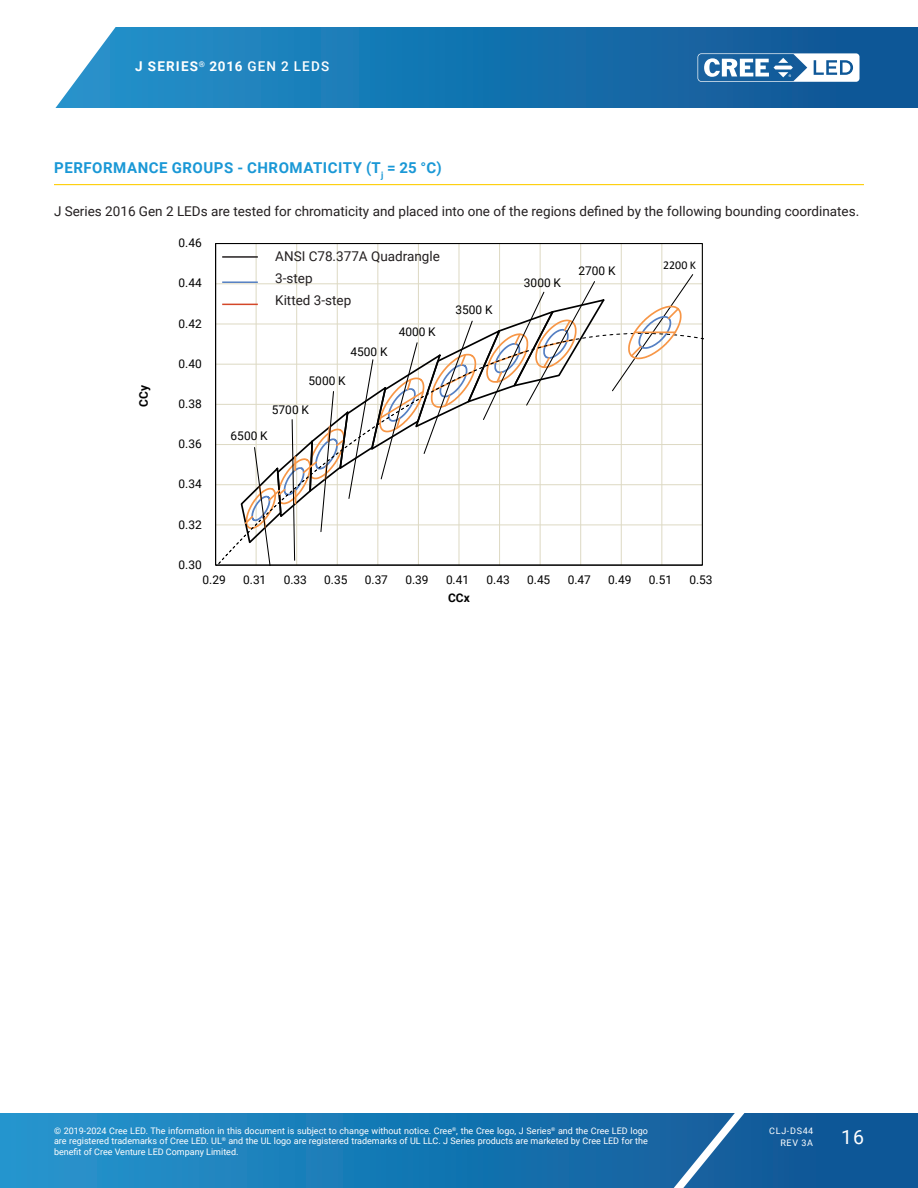
<style>
.page{position:relative;width:918px;height:1188px;background:#fff}
.page>*{position:absolute;margin:0;border:0;box-sizing:border-box;transform-origin:0 0}
.t1{font:19.5px "Roboto";color:#fff}
.Section_heading_with_rule{font:700 15px "Roboto";letter-spacing:.035em;color:#1a98d6}
.Text_justify{font:13.5px "Roboto";color:#231f20}
.TOC_style{font:13.5px "Roboto";color:#231f20}
.t2{font:700 13.5px "Roboto";letter-spacing:.085em;color:#fff}
.t3{font:12px "Roboto";color:#000}
.t4{font:700 12px "Roboto";color:#000}
.t5{font:12px "Calibri";color:#000}
.t6{font:9px/10.8px "Roboto";color:#fff;text-align:justify}
.t7{font:9px/12px "Roboto";letter-spacing:.085em;color:#fff;text-align:right}
.s1{font-weight:500}
</style>
<div class="page">
<svg style="left:0;top:1113px;width:918px;height:75px;background:#1876b2"></svg>
<svg style="left:644px;top:1113px;width:117px;height:75px;background:#296da6"></svg>
<svg style="left:55px;top:27px;width:863px;height:81px;background:#2078b2"></svg>
<svg style="left:698px;top:53px;width:162px;height:29px"></svg>
<hr style="left:54px;top:184px;width:810px;height:1px;background:#fece08">
<svg style="left:215px;top:243px;width:489px;height:323px"></svg>
<hr style="left:222px;top:256px;width:36px;height:2px;background:#231f20">
<hr style="left:222px;top:281px;width:36px;height:2px;background:#5580c3">
<hr style="left:222px;top:304px;width:36px;height:1px;background:#d44728">
<h3 class="t2" style="left:135px;top:57px;width:195px">J SERIES<sup>®</sup> 2016 <span class="s1">GEN 2 LEDS</span></h3>
<p class="Section_heading_with_rule" style="left:54px;top:157px;width:389px">PERFORMANCE GROUPS - CHROMATICITY (T<sub>j</sub> = 25 °C)</p>
<p class="Text_justify" style="left:54px;top:202px;width:807px">J Series 2016 Gen 2 LEDs are tested for chromaticity and placed into one of the regions defined by the following bounding coordinates.</p>
<p class="t4" style="left:135px;top:407px;width:23px;rotate:-90deg">CCy</p>
<p class="t3" style="left:179px;top:234px;width:25px">0.46</p>
<p class="t3" style="left:179px;top:275px;width:25px">0.44</p>
<p class="t3" style="left:179px;top:315px;width:25px">0.42</p>
<p class="t3" style="left:179px;top:355px;width:25px">0.40</p>
<p class="t3" style="left:179px;top:395px;width:25px">0.38</p>
<p class="t3" style="left:179px;top:435px;width:25px">0.36</p>
<p class="t3" style="left:179px;top:476px;width:25px">0.34</p>
<p class="t3" style="left:179px;top:516px;width:25px">0.32</p>
<p class="t3" style="left:179px;top:556px;width:25px">0.30</p>
<p class="TOC_style" style="left:275px;top:247px;width:166px">ANSI C78.377A Quadrangle</p>
<p class="TOC_style" style="left:275px;top:269px;width:39px">3-step</p>
<p class="TOC_style" style="left:275px;top:291px;width:78px">Kitted 3-step</p>
<p class="t3" style="left:350px;top:343px;width:39px">4500 K</p>
<p class="t3" style="left:309px;top:373px;width:39px">5000 K</p>
<p class="t3" style="left:272px;top:401px;width:39px">5700 K</p>
<p class="t3" style="left:231px;top:427px;width:39px">6500 K</p>
<p class="t3" style="left:399px;top:323px;width:39px">4000 K</p>
<p class="t3" style="left:455px;top:301px;width:39px">3500 K</p>
<p class="t3" style="left:524px;top:274px;width:39px">3000 K</p>
<p class="t3" style="left:578px;top:262px;width:39px">2700 K</p>
<p class="t5" style="left:663px;top:256px;width:34px">2200 K</p>
<p class="t3" style="left:203px;top:571px;width:25px">0.29</p>
<p class="t3" style="left:243px;top:571px;width:25px">0.31</p>
<p class="t3" style="left:284px;top:571px;width:25px">0.33</p>
<p class="t3" style="left:324px;top:571px;width:25px">0.35</p>
<p class="t3" style="left:365px;top:571px;width:25px">0.37</p>
<p class="t3" style="left:405px;top:571px;width:25px">0.39</p>
<p class="t3" style="left:446px;top:571px;width:25px">0.41</p>
<p class="t3" style="left:487px;top:571px;width:25px">0.43</p>
<p class="t3" style="left:527px;top:571px;width:25px">0.45</p>
<p class="t3" style="left:568px;top:571px;width:25px">0.47</p>
<p class="t3" style="left:608px;top:571px;width:25px">0.49</p>
<p class="t3" style="left:649px;top:571px;width:25px">0.51</p>
<p class="t3" style="left:689px;top:571px;width:25px">0.53</p>
<p class="t4" style="left:448px;top:589px;width:23px">CCx</p>
<p class="t6" style="left:54px;top:1125px;width:595px">© 2019-2024 Cree LED. The information in this document is subject to change without notice. Cree<sup>®</sup>, the Cree logo, J Series<sup>®</sup> and the Cree LED logo are registered trademarks of Cree LED. UL<sup>®</sup> and the UL logo are registered trademarks of UL LLC. J Series products are marketed by Cree LED for the benefit of Cree Venture LED Company Limited.</p>
<p class="t7" style="left:769px;top:1124px;width:46px">CLJ-DS44<br>REV 3A</p>
<h1 class="t1" style="left:841px;top:1123px;width:24px">16</h1>
</div>
